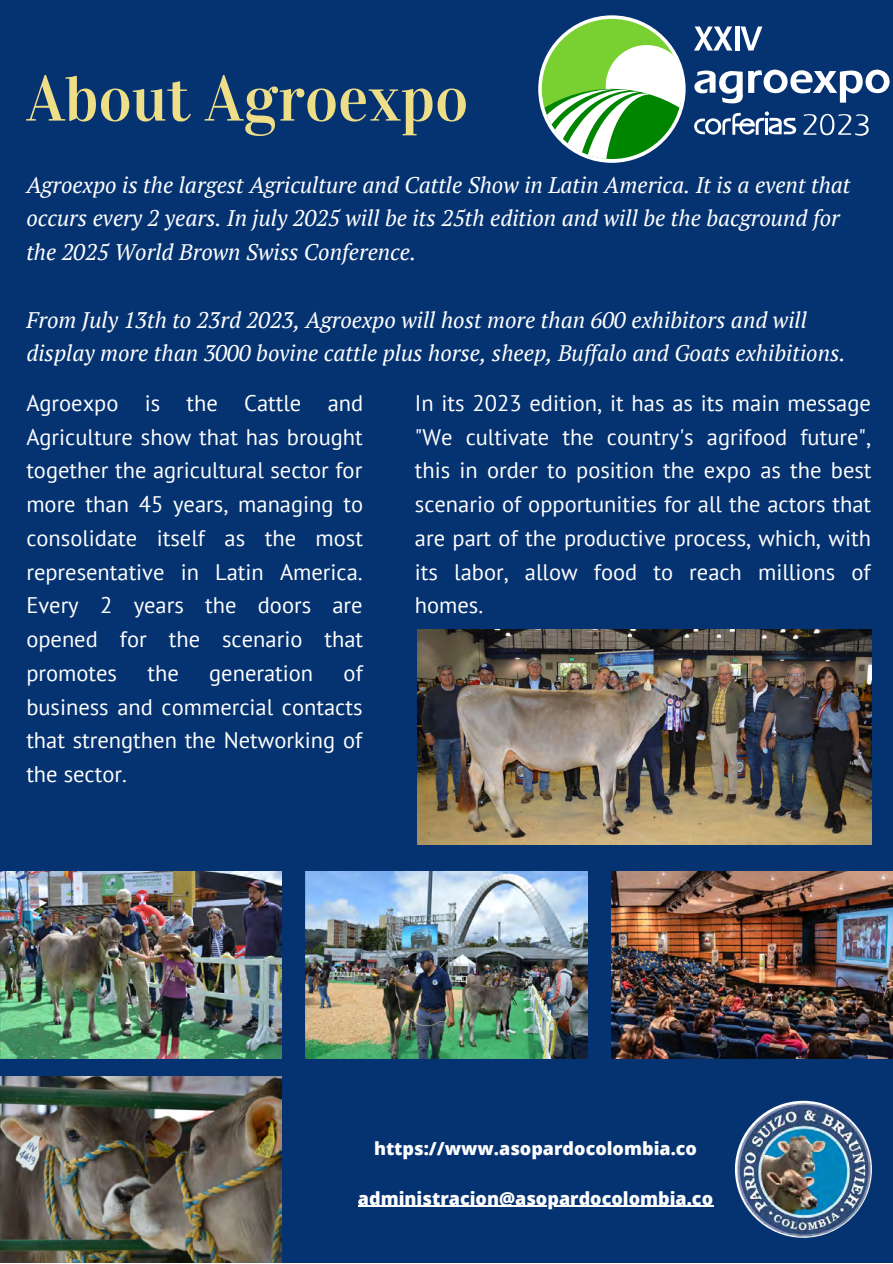
<style>
.page{position:relative;width:893px;height:1264px;background:#fff}
.page>*{position:absolute;margin:0;border:0;box-sizing:border-box;transform-origin:0 0}
.t1{font:63.6px "Vidaloka";color:#eede88}
.t2{font:22.5px/33.8px "PT Sans";color:#fff;text-align:justify}
.t3{font:italic 22.5px/33.8px "PT Serif";color:#fff}
.t4{font:800 18px "Open Sans";color:#fff}
</style>
<div class="page">
<div style="left:0;top:0;width:892px;height:1262px;background:#053372"></div>
<svg style="left:541px;top:19px;width:141px;height:140px"></svg>
<svg style="left:694px;top:111px;width:102px;height:24px"></svg>
<svg style="left:694px;top:71px;width:48px;height:32px"></svg>
<svg style="left:748px;top:70px;width:141px;height:33px"></svg>
<svg style="left:694px;top:27px;width:38px;height:24px"></svg>
<hr style="left:735px;top:27px;width:4px;height:24px;background:#fff">
<svg style="left:740px;top:27px;width:22px;height:24px"></svg>
<svg style="left:803px;top:114px;width:65px;height:22px"></svg>
<img style="left:0;top:871px;width:281px;height:187px">
<img style="left:306px;top:871px;width:281px;height:187px">
<img style="left:612px;top:871px;width:280px;height:187px">
<img style="left:0;top:1076px;width:281px;height:186px">
<img style="left:418px;top:629px;width:453px;height:215px">
<img style="left:734px;top:1100px;width:137px;height:137px;border-radius:50%">
<hr style="left:358px;top:1205px;width:355px;height:1px;background:#fff">
<p class="t1" style="left:26px;top:61px;width:443px">About Agroexpo</p>
<p class="t3" style="left:26px;top:167px;width:825px">Agroexpo is the largest Agriculture and Cattle Show in Latin America. It is a event that occurs every 2 years. In july 2025 will be its 25th edition and will be the bacground for the 2025 World Brown Swiss Conference.</p>
<p class="t3" style="left:26px;top:302px;width:820px">From July 13th to 23rd 2023, Agroexpo will host more than 600 exhibitors and will display more than 3000 bovine cattle plus horse, sheep, Buffalo and Goats exhibitions.</p>
<p class="t2" style="left:26px;top:385px;width:338px">Agroexpo is the Cattle and Agriculture show that has brought together the agricultural sector for more than 45 years, managing to consolidate itself as the most representative in Latin America.<br>Every 2 years the doors are opened for the scenario that promotes</p>
<p class="t2" style="left:415px;top:385px;width:458px">In its 2023 edition, it has as its main message "We cultivate the country's agrifood future", this in order to position the expo as the best scenario of opportunities for all the actors that are part of the productive process, which, with its labor, allow food to reach millions of homes.</p>
<p class="t2" style="left:147px;top:655px;width:33px">the</p>
<p class="t2" style="left:209px;top:655px;width:106px">generation</p>
<p class="t2" style="left:26px;top:655px;width:338px;text-indent:317px">of business and commercial contacts that strengthen the Networking of the sector.</p>
<p class="t4" style="left:374px;top:1135px;width:324px">https://www.asopardocolombia.co</p>
<p class="t4" style="left:358px;top:1185px;width:356px">administracion@asopardocolombia.co</p>
</div>
